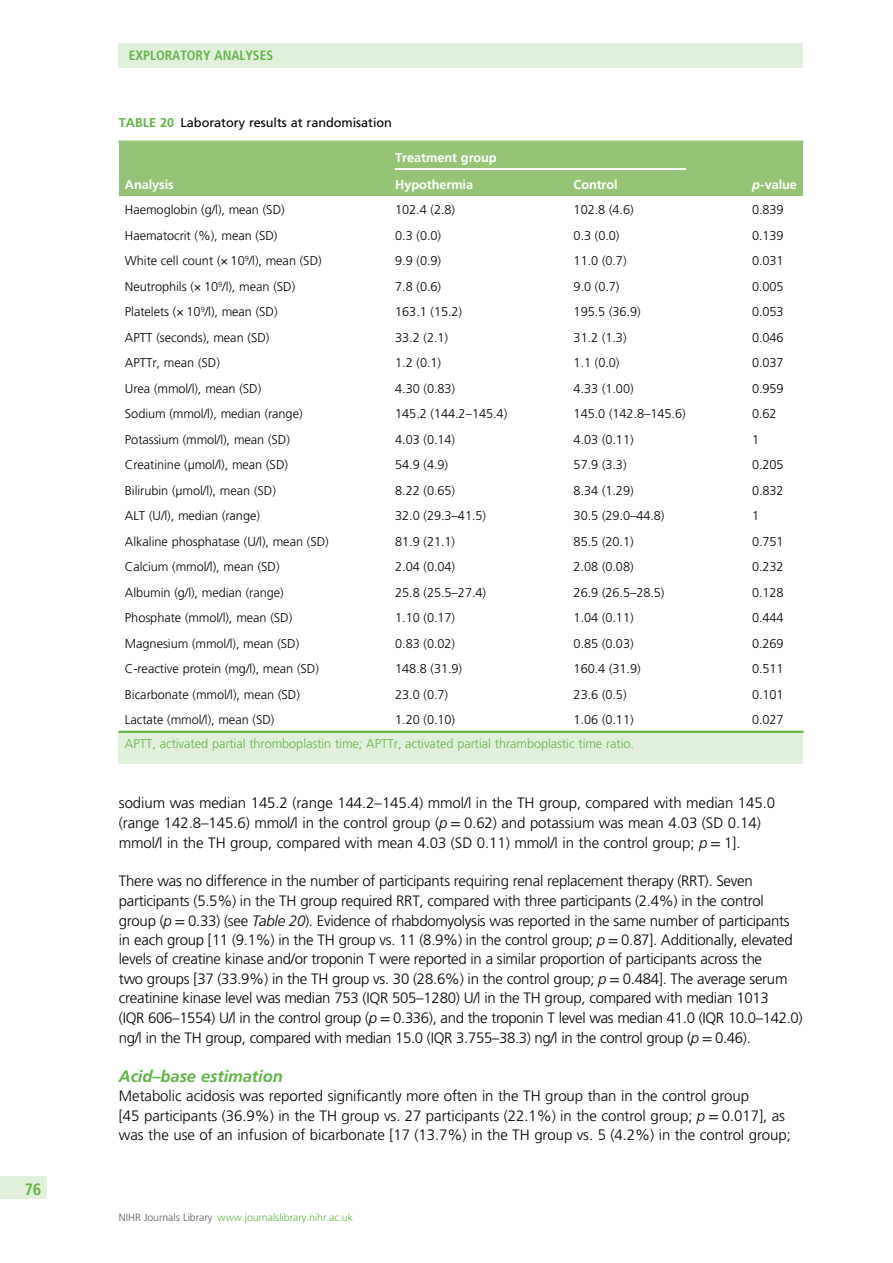
<style>
.page{position:relative;width:893px;height:1263px;background:#fff}
.page>*{position:absolute;margin:0;border:0;box-sizing:border-box;transform-origin:0 0}
.t1{font:16.5px "Adv TT1 a 8 a 9 c 4 a.BI";color:#62b447}
.t2{font:16.5px "Adv TT24 c 3 cae 3.B";color:#62b447}
.t3{font:15px/19.5px "Adv T Tebabd 7 da";letter-spacing:-.015em;color:#000}
.t4{font:13.5px "Adv TT24 c 3 cae 3.B";color:#62b447}
.t5{font:12.75px "Adv T Tebabd 7 da";color:#000}
.t6{font:12.75px "Adv T Tebabd 7 da";color:#62b447}
.t7{font:12.75px/27px "Adv TT6 c 1 def 61.B";color:#fff}
.t8{font:12.75px "Adv TT118 e 7927";color:#000}
.t9{font:10.5px "Adv T Tebabd 7 da";color:#62b447}
.s1{font-family:"Adv TT6 c 1 def 61.B";color:#62b447}
.s2{font-family:"Adv TT1 a 8 a 9 c 4 a.BI"}
.s3{font-style:inherit}
.s4{font-family:"Adv TT49 bbc 31 f.I"}
.s5{font-family:"Adv T Td 877 c 31 c"}
.s6{color:#58595b}
</style>
<div class="page">
<div style="left:119px;top:142px;width:276px;height:54px;background:#95c476"></div>
<div style="left:329px;top:142px;width:423px;height:27px;background:#95c476"></div>
<div style="left:686px;top:142px;width:117px;height:54px;background:#95c476"></div>
<div style="left:329px;top:169px;width:245px;height:27px;background:#95c476"></div>
<div style="left:507px;top:169px;width:245px;height:27px;background:#95c476"></div>
<hr style="left:119px;top:141px;width:684px;height:1px;background:#95c476">
<hr style="left:119px;top:731px;width:684px;height:2px;background:#62b447">
<hr style="left:395px;top:169px;width:291px;height:1px;background:#fff">
<div style="left:119px;top:733px;width:684px;height:30px;background:#e1f0da"></div>
<div style="left:119px;top:44px;width:684px;height:24px;background:#e1f0da"></div>
<div style="left:0;top:1176px;width:47px;height:23px;background:#e1f0da"></div>
<p class="t2" style="left:24px;top:1183px;width:18px">76</p>
<p class="t4" style="left:129px;top:51px;width:146px">EXPLORATORY ANALYSES</p>
<p class="t8" style="left:119px;top:118px;width:275px"><span class="s1">TABLE 20</span> Laboratory results at randomisation</p>
<p class="t7" style="left:125px;top:172px;width:50px">Analysis</p>
<p class="t7" style="left:395px;top:145px;width:103px">Treatment group<br>Hypothermia</p>
<p class="t7" style="left:574px;top:172px;width:46px">Control</p>
<p class="t7" style="left:752px;top:172px;width:46px"><span class="s2">p-</span>value</p>
<p class="t5" style="left:125px;top:205px;width:161px">Haemoglobin (g/l), mean (SD)</p>
<p class="t5" style="left:395px;top:205px;width:61px">102.4 (2.8)</p>
<p class="t5" style="left:574px;top:205px;width:61px">102.8 (4.6)</p>
<p class="t5" style="left:752px;top:205px;width:33px">0.839</p>
<p class="t5" style="left:125px;top:230px;width:154px">Haematocrit (%), mean (SD)</p>
<p class="t5" style="left:395px;top:230px;width:47px">0.3 (0.0)</p>
<p class="t5" style="left:574px;top:230px;width:47px">0.3 (0.0)</p>
<p class="t5" style="left:752px;top:230px;width:33px">0.139</p>
<p class="t5" style="left:125px;top:256px;width:198px">White cell count (× 10<sup>9</sup>/l), mean (SD)</p>
<p class="t5" style="left:395px;top:256px;width:47px">9.9 (0.9)</p>
<p class="t5" style="left:574px;top:256px;width:54px">11.0 (0.7)</p>
<p class="t5" style="left:752px;top:256px;width:33px">0.031</p>
<p class="t5" style="left:125px;top:281px;width:172px">Neutrophils (× 10<sup>9</sup>/l), mean (SD)</p>
<p class="t5" style="left:395px;top:281px;width:47px">7.8 (0.6)</p>
<p class="t5" style="left:574px;top:281px;width:47px">9.0 (0.7)</p>
<p class="t5" style="left:752px;top:281px;width:33px">0.005</p>
<p class="t5" style="left:125px;top:307px;width:154px">Platelets (× 10<sup>9</sup>/l), mean (SD)</p>
<p class="t5" style="left:395px;top:307px;width:68px">163.1 (15.2)</p>
<p class="t5" style="left:574px;top:307px;width:68px">195.5 (36.9)</p>
<p class="t5" style="left:752px;top:307px;width:33px">0.053</p>
<p class="t5" style="left:125px;top:332px;width:146px">APTT (seconds), mean (SD)</p>
<p class="t5" style="left:395px;top:332px;width:54px">33.2 (2.1)</p>
<p class="t5" style="left:574px;top:332px;width:54px">31.2 (1.3)</p>
<p class="t5" style="left:752px;top:332px;width:33px">0.046</p>
<p class="t5" style="left:125px;top:358px;width:96px">APTTr, mean (SD)</p>
<p class="t5" style="left:395px;top:358px;width:47px">1.2 (0.1)</p>
<p class="t5" style="left:574px;top:358px;width:47px">1.1 (0.0)</p>
<p class="t5" style="left:752px;top:358px;width:33px">0.037</p>
<p class="t5" style="left:125px;top:383px;width:138px">Urea (mmol/l), mean (SD)</p>
<p class="t5" style="left:395px;top:383px;width:61px">4.30 (0.83)</p>
<p class="t5" style="left:574px;top:383px;width:61px">4.33 (1.00)</p>
<p class="t5" style="left:752px;top:383px;width:33px">0.959</p>
<p class="t5" style="left:125px;top:409px;width:179px">Sodium (mmol/l), median (range)</p>
<p class="t5" style="left:395px;top:409px;width:113px">145.2 (144.2<span class="s3">–</span>145.4)</p>
<p class="t5" style="left:574px;top:409px;width:113px">145.0 (142.8<span class="s3">–</span>145.6)</p>
<p class="t5" style="left:752px;top:409px;width:26px">0.62</p>
<p class="t5" style="left:125px;top:434px;width:166px">Potassium (mmol/l), mean (SD)</p>
<p class="t5" style="left:395px;top:434px;width:61px">4.03 (0.14)</p>
<p class="t5" style="left:574px;top:434px;width:61px">4.03 (0.11)</p>
<p class="t5" style="left:752px;top:434px;width:9px">1</p>
<p class="t5" style="left:125px;top:460px;width:165px">Creatinine (µmol/l), mean (SD)</p>
<p class="t5" style="left:395px;top:460px;width:54px">54.9 (4.9)</p>
<p class="t5" style="left:574px;top:460px;width:54px">57.9 (3.3)</p>
<p class="t5" style="left:752px;top:460px;width:33px">0.205</p>
<p class="t5" style="left:125px;top:485px;width:152px">Bilirubin (µmol/l), mean (SD)</p>
<p class="t5" style="left:395px;top:485px;width:61px">8.22 (0.65)</p>
<p class="t5" style="left:574px;top:485px;width:61px">8.34 (1.29)</p>
<p class="t5" style="left:752px;top:485px;width:33px">0.832</p>
<p class="t5" style="left:125px;top:511px;width:136px">ALT (U/l), median (range)</p>
<p class="t5" style="left:395px;top:511px;width:92px">32.0 (29.3<span class="s3">–</span>41.5)</p>
<p class="t5" style="left:574px;top:511px;width:92px">30.5 (29.0<span class="s3">–</span>44.8)</p>
<p class="t5" style="left:752px;top:511px;width:9px">1</p>
<p class="t5" style="left:125px;top:536px;width:205px">Alkaline phosphatase (U/l), mean (SD)</p>
<p class="t5" style="left:395px;top:536px;width:61px">81.9 (21.1)</p>
<p class="t5" style="left:574px;top:536px;width:61px">85.5 (20.1)</p>
<p class="t5" style="left:752px;top:536px;width:33px">0.751</p>
<p class="t5" style="left:125px;top:562px;width:156px">Calcium (mmol/l), mean (SD)</p>
<p class="t5" style="left:395px;top:562px;width:61px">2.04 (0.04)</p>
<p class="t5" style="left:574px;top:562px;width:61px">2.08 (0.08)</p>
<p class="t5" style="left:752px;top:562px;width:33px">0.232</p>
<p class="t5" style="left:125px;top:587px;width:160px">Albumin (g/l), median (range)</p>
<p class="t5" style="left:395px;top:587px;width:92px">25.8 (25.5<span class="s3">–</span>27.4)</p>
<p class="t5" style="left:574px;top:587px;width:92px">26.9 (26.5<span class="s3">–</span>28.5)</p>
<p class="t5" style="left:752px;top:587px;width:33px">0.128</p>
<p class="t5" style="left:125px;top:613px;width:169px">Phosphate (mmol/l), mean (SD)</p>
<p class="t5" style="left:395px;top:613px;width:61px">1.10 (0.17)</p>
<p class="t5" style="left:574px;top:613px;width:61px">1.04 (0.11)</p>
<p class="t5" style="left:752px;top:613px;width:33px">0.444</p>
<p class="t5" style="left:125px;top:638px;width:176px">Magnesium (mmol/l), mean (SD)</p>
<p class="t5" style="left:395px;top:638px;width:61px">0.83 (0.02)</p>
<p class="t5" style="left:574px;top:638px;width:61px">0.85 (0.03)</p>
<p class="t5" style="left:752px;top:638px;width:33px">0.269</p>
<p class="t5" style="left:125px;top:664px;width:195px">C-reactive protein (mg/l), mean (SD)</p>
<p class="t5" style="left:395px;top:664px;width:68px">148.8 (31.9)</p>
<p class="t5" style="left:574px;top:664px;width:68px">160.4 (31.9)</p>
<p class="t5" style="left:752px;top:664px;width:33px">0.511</p>
<p class="t5" style="left:125px;top:689px;width:176px">Bicarbonate (mmol/l), mean (SD)</p>
<p class="t5" style="left:395px;top:689px;width:54px">23.0 (0.7)</p>
<p class="t5" style="left:574px;top:689px;width:54px">23.6 (0.5)</p>
<p class="t5" style="left:752px;top:689px;width:33px">0.101</p>
<p class="t5" style="left:125px;top:715px;width:151px">Lactate (mmol/l), mean (SD)</p>
<p class="t5" style="left:395px;top:715px;width:61px">1.20 (0.10)</p>
<p class="t5" style="left:574px;top:715px;width:61px">1.06 (0.11)</p>
<p class="t5" style="left:752px;top:715px;width:33px">0.027</p>
<p class="t6" style="left:125px;top:738px;width:511px">APTT, activated partial thromboplastin time; APTTr, activated partial thramboplastic time ratio.</p>
<p class="t3" style="left:119px;top:795px;width:658px">sodium was median 145.2 (range 144.2<span class="s3">–</span>145.4) mmol/l in the TH group, compared with median 145.0 (range 142.8<span class="s3">–</span>145.6) mmol/l in the control group (<span class="s4">p</span> <span class="s5">=</span> 0.62) and potassium was mean 4.03 (SD 0.14) mmol/l in the TH group, compared with mean 4.03 (SD 0.11) mmol/l in the control group; <span class="s4">p</span> <span class="s5">=</span> 1].</p>
<p class="t3" style="left:119px;top:873px;width:685px">There was no difference in the number of participants requiring renal replacement therapy (RRT). Seven participants (5.5%) in the TH group required RRT, compared with three participants (2.4%) in the control group (<span class="s4">p</span> <span class="s5">=</span> 0.33) (see <span class="s4">Table 20</span>). Evidence of rhabdomyolysis was reported in the same number of participants in each group [11 (9.1%) in the TH group vs. 11 (8.9%) in the control group; <span class="s4">p</span> <span class="s5">=</span> 0.87]. Additionally, elevated levels of creatine kinase and/or troponin T were reported in a similar proportion of participants across the<br>two groups [37 (33.9%) in the TH group vs. 30 (28.6%) in the control group; <span class="s4">p</span> <span class="s5">=</span> 0.484]. The average serum creatinine kinase level was median 753 (IQR 505<span class="s3">–</span>1280) U/l in the TH group, compared with median 1013<br>(IQR 606<span class="s3">–</span>1554) U/l in the control group (<span class="s4">p</span> <span class="s5">=</span> 0.336), and the troponin T level was median 41.0 (IQR 10.0<span class="s3">–</span>142.0) ng/l in the TH group, compared with median 15.0 (IQR 3.755<span class="s3">–</span>38.3) ng/l in the control group (<span class="s4">p</span> <span class="s5">=</span> 0.46).</p>
<p class="t1" style="left:119px;top:1069px;width:165px">Acid<span class="s3">–</span>base estimation</p>
<p class="t3" style="left:119px;top:1087px;width:673px">Metabolic acidosis was reported significantly more often in the TH group than in the control group<br>[45 participants (36.9%) in the TH group vs. 27 participants (22.1%) in the control group; <span class="s4">p</span> <span class="s5">=</span> 0.017], as was the use of an infusion of bicarbonate [17 (13.7%) in the TH group vs. 5 (4.2%) in the control group;</p>
<p class="t9" style="left:119px;top:1213px;width:236px"><span class="s6">NIHR Journals Library</span> www.journalslibrary.nihr.ac.uk</p>
</div>
